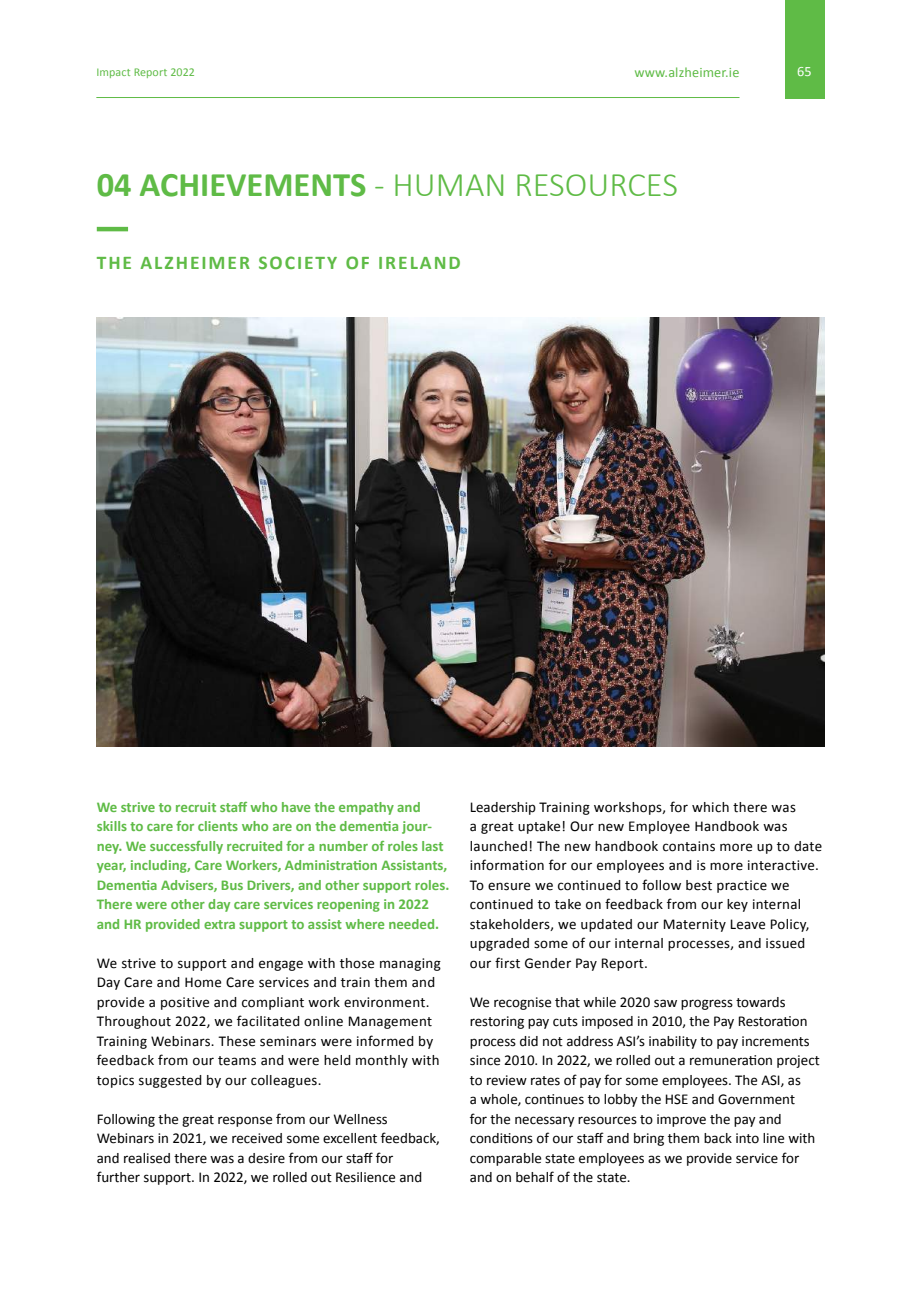
<style>
.page{position:relative;width:919px;height:1289px;background:#fff}
.page>*{position:absolute;margin:0;border:0;box-sizing:border-box;transform-origin:0 0}
.t1{font:300 34.5px "Calibri";color:#5fbb46}
.t2{font:700 19.5px "Calibri";letter-spacing:.1em;color:#5fbb46}
.t3{font:15px/19.5px "Calibri";letter-spacing:.02em;color:#000}
.t4{font:15px/19.5px "Calibri";color:#000}
.t5{font:700 15px/19.5px "Calibri";color:#5fbb46}
.t6{font:14.25px "Calibri";letter-spacing:.01em;color:#5fbb46}
.t7{font:14.25px "Calibri";color:#fff}
.t8{font:12px "Calibri";letter-spacing:.01em;color:#5fbb46}
.s1{font-weight:700}
</style>
<div class="page">
<div style="left:784px;top:0;width:40px;height:98px;background:#5fbb46"></div>
<hr style="left:96px;top:97px;width:643px;height:1px;background:#5fbb46">
<hr style="left:97px;top:227px;width:31px;height:4px;background:#5fbb46">
<img style="left:97px;top:318px;width:727px;height:428px">
<p class="t8" style="left:96px;top:64px;width:100px">Impact Report 2022</p>
<p class="t6" style="left:634px;top:64px;width:107px">www.alzheimer.ie</p>
<p class="t7" style="left:797px;top:62px;width:16px">65</p>
<h1 class="t1" style="left:97px;top:163px;width:582px"><span class="s1">04 ACHIEVEMENTS</span> - HUMAN RESOURCES</h1>
<h2 class="t2" style="left:97px;top:250px;width:365px">THE ALZHEIMER SOCIETY OF IRELAND</h2>
<p class="t5" style="left:97px;top:797px;width:354px">We strive to recruit staff who have the empathy and skills to care for clients who are on the dementia jour&shy;ney. We successfully recruited for a number of roles last year, including, Care Workers, Administration Assistants, Dementia Advisers, Bus Drivers, and other support roles.<br>There were other day care services reopening in 2022 and HR provided extra support to assist where needed.</p>
<p class="t3" style="left:97px;top:953px;width:345px">We strive to support and engage with those managing Day Care and Home Care services and train them and provide a positive and compliant work environment.<br>Throughout 2022, we facilitated online Management Training Webinars. These seminars were informed by feedback from our teams and were held monthly with topics suggested by our colleagues.</p>
<p class="t4" style="left:97px;top:1109px;width:345px">Following the great response from our Wellness Webinars in 2021, we received some excellent feedback, and realised there was a desire from our staff for further support. In 2022, we rolled out Resilience and</p>
<p class="t3" style="left:470px;top:797px;width:354px">Leadership Training workshops, for which there was<br>a great uptake! Our new Employee Handbook was launched! The new handbook contains more up to date information for our employees and is more interactive.<br>To ensure we continued to follow best practice we continued to take on feedback from our key internal stakeholders, we updated our Maternity Leave Policy, upgraded some of our internal processes, and issued our first Gender Pay Report.</p>
<p class="t4" style="left:470px;top:992px;width:351px">We recognise that while 2020 saw progress towards restoring pay cuts imposed in 2010, the Pay Restoration process did not address ASI’s inability to pay increments since 2010. In 2022, we rolled out a remuneration project to review rates of pay for some employees. The ASI, as<br>a whole, continues to lobby the HSE and Government<br>for the necessary resources to improve the pay and conditions of our staff and bring them back into line with comparable state employees as we provide service for and on behalf of the state.</p>
</div>
